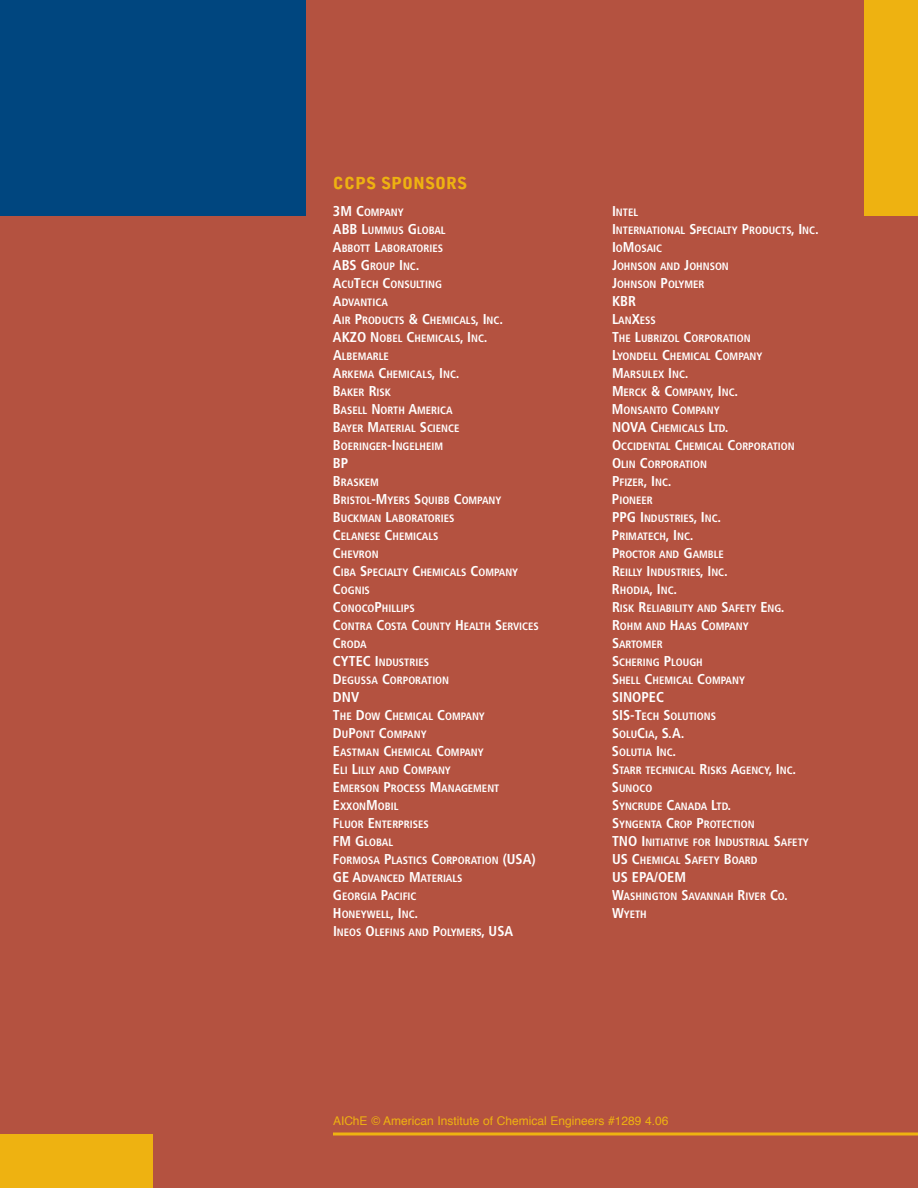
<style>
.page{position:relative;width:918px;height:1188px;background:#b45240}
.page>*{position:absolute;margin:0;border:0;box-sizing:border-box;transform-origin:0 0}
.t1{font:900 16.5px "Bell Gothic";color:#eeb211}
.t2{font:700 condensed 14.25px "Frutiger";color:#fff}
.t3{font:12px "Helvetica";color:#eeb211}
.t4{font:700 condensed 10.65px/18px "Frutiger";color:#fff}
.s1{font-size:14.25px}
.s2{font-size:10.65px}
</style>
<div class="page">
<div style="left:0;top:0;width:306px;height:216px;background:#00467f"></div>
<div style="left:0;top:1134px;width:153px;height:54px;background:#eeb211"></div>
<svg style="left:333px;top:1132px;width:585px;height:4px;background:#df9a1c"></svg>
<div style="left:864px;top:0;width:54px;height:216px;background:#eeb211"></div>
<h1 class="t1" style="left:333px;top:177px;width:136px">CCPS SPONSORS</h1>
<p class="t4" style="left:333px;top:204px;width:114px"><span class="s1">3M C</span>OMPANY<br><span class="s1">ABB L</span>UMMUS <span class="s1">G</span>LOBAL<br><span class="s1">A</span>BBOTT <span class="s1">L</span>ABORATORIES</p>
<h2 class="t2" style="left:333px;top:259px;width:88px">ABS G<span class="s2">ROUP</span> I<span class="s2">NC</span>.</h2>
<p class="t4" style="left:333px;top:276px;width:172px"><span class="s1">A</span>CU<span class="s1">T</span>ECH <span class="s1">C</span>ONSULTING<br><span class="s1">A</span>DVANTICA<br><span class="s1">A</span>IR <span class="s1">P</span>RODUCTS <span class="s1">&amp; C</span>HEMICALS<span class="s1">, I</span>NC<span class="s1">.<br>AKZO N</span>OBEL <span class="s1">C</span>HEMICALS<span class="s1">, I</span>NC<span class="s1">.<br>A</span>LBEMARLE<br><span class="s1">A</span>RKEMA <span class="s1">C</span>HEMICALS<span class="s1">, I</span>NC<span class="s1">.<br>B</span>AKER <span class="s1">R</span>ISK<br><span class="s1">B</span>ASELL <span class="s1">N</span>ORTH <span class="s1">A</span>MERICA<br><span class="s1">B</span>AYER <span class="s1">M</span>ATERIAL <span class="s1">S</span>CIENCE<br><span class="s1">B</span>OERINGER<span class="s1">-I</span>NGELHEIM</p>
<h2 class="t2" style="left:333px;top:457px;width:17px">BP</h2>
<p class="t4" style="left:333px;top:474px;width:207px"><span class="s1">B</span>RASKEM<br><span class="s1">B</span>RISTOL<span class="s1">-M</span>YERS <span class="s1">S</span>QUIBB <span class="s1">C</span>OMPANY<br><span class="s1">B</span>UCKMAN <span class="s1">L</span>ABORATORIES<br><span class="s1">C</span>ELANESE <span class="s1">C</span>HEMICALS<br><span class="s1">C</span>HEVRON<br><span class="s1">C</span>IBA <span class="s1">S</span>PECIALTY <span class="s1">C</span>HEMICALS <span class="s1">C</span>OMPANY<br><span class="s1">C</span>OGNIS<br><span class="s1">C</span>ONOCO<span class="s1">P</span>HILLIPS<br><span class="s1">C</span>ONTRA <span class="s1">C</span>OSTA <span class="s1">C</span>OUNTY <span class="s1">H</span>EALTH <span class="s1">S</span>ERVICES<br><span class="s1">C</span>RODA<br><span class="s1">CYTEC I</span>NDUSTRIES<br><span class="s1">D</span>EGUSSA <span class="s1">C</span>ORPORATION</p>
<h2 class="t2" style="left:333px;top:691px;width:28px">DNV</h2>
<p class="t4" style="left:333px;top:708px;width:204px"><span class="s1">T</span>HE <span class="s1">D</span>OW <span class="s1">C</span>HEMICAL <span class="s1">C</span>OMPANY<br><span class="s1">D</span>U<span class="s1">P</span>ONT <span class="s1">C</span>OMPANY<br><span class="s1">E</span>ASTMAN <span class="s1">C</span>HEMICAL <span class="s1">C</span>OMPANY<br><span class="s1">E</span>LI <span class="s1">L</span>ILLY AND <span class="s1">C</span>OMPANY<br><span class="s1">E</span>MERSON <span class="s1">P</span>ROCESS <span class="s1">M</span>ANAGEMENT<br><span class="s1">E</span>XXON<span class="s1">M</span>OBIL<br><span class="s1">F</span>LUOR <span class="s1">E</span>NTERPRISES<br><span class="s1">FM G</span>LOBAL<br><span class="s1">F</span>ORMOSA <span class="s1">P</span>LASTICS <span class="s1">C</span>ORPORATION <span class="s1">(USA)<br>GE A</span>DVANCED <span class="s1">M</span>ATERIALS<br><span class="s1">G</span>EORGIA <span class="s1">P</span>ACIFIC<br><span class="s1">H</span>ONEYWELL<span class="s1">, I</span>NC<span class="s1">.<br>I</span>NEOS <span class="s1">O</span>LEFINS AND <span class="s1">P</span>OLYMERS<span class="s1">, USA</span></p>
<p class="t4" style="left:612px;top:204px;width:208px"><span class="s1">I</span>NTEL<br><span class="s1">I</span>NTERNATIONAL <span class="s1">S</span>PECIALTY <span class="s1">P</span>RODUCTS<span class="s1">, I</span>NC<span class="s1">.<br>I</span>O<span class="s1">M</span>OSAIC<br><span class="s1">J</span>OHNSON AND <span class="s1">J</span>OHNSON<br><span class="s1">J</span>OHNSON <span class="s1">P</span>OLYMER</p>
<h2 class="t2" style="left:612px;top:296px;width:26px">KBR</h2>
<p class="t4" style="left:612px;top:312px;width:184px"><span class="s1">L</span>AN<span class="s1">X</span>ESS<br><span class="s1">T</span>HE <span class="s1">L</span>UBRIZOL <span class="s1">C</span>ORPORATION<br><span class="s1">L</span>YONDELL <span class="s1">C</span>HEMICAL <span class="s1">C</span>OMPANY<br><span class="s1">M</span>ARSULEX <span class="s1">I</span>NC<span class="s1">.<br>M</span>ERCK <span class="s1">&amp; C</span>OMPANY<span class="s1">, I</span>NC<span class="s1">.<br>M</span>ONSANTO <span class="s1">C</span>OMPANY<br><span class="s1">NOVA C</span>HEMICALS <span class="s1">L</span>TD<span class="s1">.<br>O</span>CCIDENTAL <span class="s1">C</span>HEMICAL <span class="s1">C</span>ORPORATION<br><span class="s1">O</span>LIN <span class="s1">C</span>ORPORATION<br><span class="s1">P</span>FIZER<span class="s1">, I</span>NC<span class="s1">.<br>P</span>IONEER<br><span class="s1">PPG I</span>NDUSTRIES<span class="s1">, I</span>NC<span class="s1">.<br>P</span>RIMATECH<span class="s1">, I</span>NC<span class="s1">.<br>P</span>ROCTOR AND <span class="s1">G</span>AMBLE<br><span class="s1">R</span>EILLY <span class="s1">I</span>NDUSTRIES<span class="s1">, I</span>NC<span class="s1">.<br>R</span>HODIA<span class="s1">, I</span>NC<span class="s1">.<br>R</span>ISK <span class="s1">R</span>ELIABILITY AND <span class="s1">S</span>AFETY <span class="s1">E</span>NG<span class="s1">.<br>R</span>OHM AND <span class="s1">H</span>AAS <span class="s1">C</span>OMPANY<br><span class="s1">S</span>ARTOMER<br><span class="s1">S</span>CHERING <span class="s1">P</span>LOUGH<br><span class="s1">S</span>HELL <span class="s1">C</span>HEMICAL <span class="s1">C</span>OMPANY</p>
<h2 class="t2" style="left:612px;top:692px;width:53px">SINOPEC</h2>
<p class="t4" style="left:612px;top:708px;width:106px"><span class="s1">SIS-T</span>ECH <span class="s1">S</span>OLUTIONS</p>
<h2 class="t2" style="left:612px;top:728px;width:74px">S<span class="s2">OLU</span>C<span class="s2">IA</span>, S.A.</h2>
<p class="t4" style="left:612px;top:744px;width:198px"><span class="s1">S</span>OLUTIA <span class="s1">I</span>NC<span class="s1">.<br>S</span>TARR TECHNICAL <span class="s1">R</span>ISKS <span class="s1">A</span>GENCY<span class="s1">, I</span>NC<span class="s1">.<br>S</span>UNOCO<br><span class="s1">S</span>YNCRUDE <span class="s1">C</span>ANADA <span class="s1">L</span>TD<span class="s1">.<br>S</span>YNGENTA <span class="s1">C</span>ROP <span class="s1">P</span>ROTECTION<br><span class="s1">TNO I</span>NITIATIVE FOR <span class="s1">I</span>NDUSTRIAL <span class="s1">S</span>AFETY<br><span class="s1">US C</span>HEMICAL <span class="s1">S</span>AFETY <span class="s1">B</span>OARD</p>
<h2 class="t2" style="left:612px;top:872px;width:75px">US EPA/OEM</h2>
<p class="t4" style="left:612px;top:888px;width:177px"><span class="s1">W</span>ASHINGTON <span class="s1">S</span>AVANNAH <span class="s1">R</span>IVER <span class="s1">C</span>O<span class="s1">.<br>W</span>YETH</p>
<p class="t3" style="left:333px;top:1116px;width:337px">AIChE © American Institute of Chemical Engineers #1289 4.06</p>
</div>
